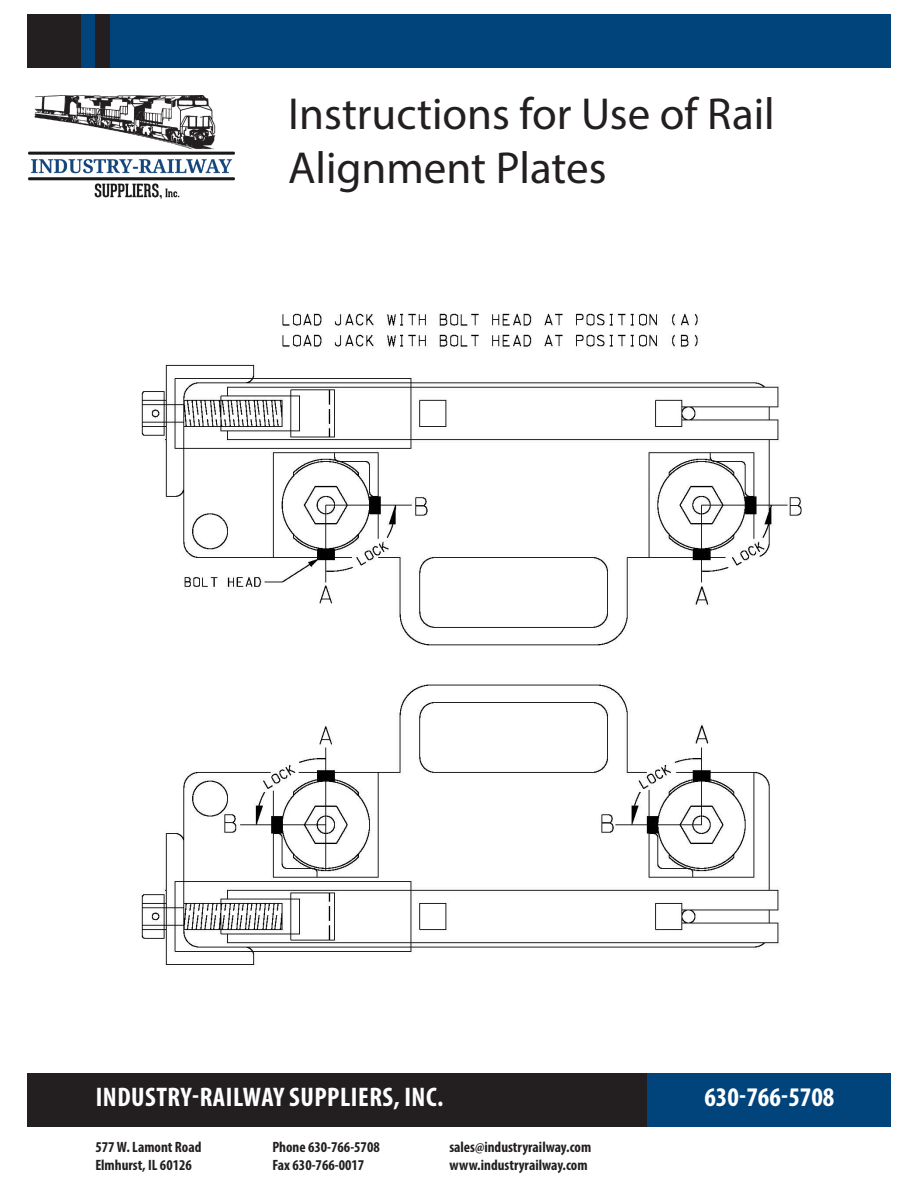
<style>
.page{position:relative;width:918px;height:1188px;background:#fff}
.page>*{position:absolute;margin:0;border:0;box-sizing:border-box;transform-origin:0 0}
.t1{font:45px/54px "Myriad Pro";color:#231f20}
.t2{font:700 condensed 27px "Myriad Pro";letter-spacing:.02em;color:#fff}
.t3{font:700 condensed 27px "Myriad Pro";color:#fff}
.t4{font:700 condensed 15px "Myriad Pro";color:#231f20}
</style>
<div class="page">
<div style="left:81px;top:14px;width:810px;height:54px;background:#00447b"></div>
<div style="left:27px;top:14px;width:54px;height:54px;background:#231f20"></div>
<div style="left:95px;top:14px;width:15px;height:54px;background:#231f20"></div>
<div style="left:644px;top:1073px;width:247px;height:54px;background:#00447b"></div>
<div style="left:27px;top:1073px;width:619px;height:54px;background:#231f20"></div>
<img style="left:29px;top:95px;width:206px;height:104px">
<img style="left:141px;top:313px;width:661px;height:652px">
<p class="t1" style="left:288px;top:86px;width:488px">Instructions for Use of Rail<br>Alignment Plates</p>
<p class="t2" style="left:96px;top:1080px;width:349px">INDUSTRY-RAILWAY SUPPLIERS, INC.</p>
<p class="t3" style="left:704px;top:1080px;width:132px">630-766-5708</p>
<p class="t4" style="left:95px;top:1138px;width:108px">577 W. Lamont Road</p>
<p class="t4" style="left:95px;top:1156px;width:98px">Elmhurst, IL 60126</p>
<p class="t4" style="left:272px;top:1138px;width:109px">Phone 630-766-5708</p>
<p class="t4" style="left:272px;top:1156px;width:93px">Fax 630-766-0017</p>
<p class="t4" style="left:449px;top:1138px;width:143px">sales@industryrailway.com</p>
<p class="t4" style="left:449px;top:1156px;width:140px">www.industryrailway.com</p>
</div>
